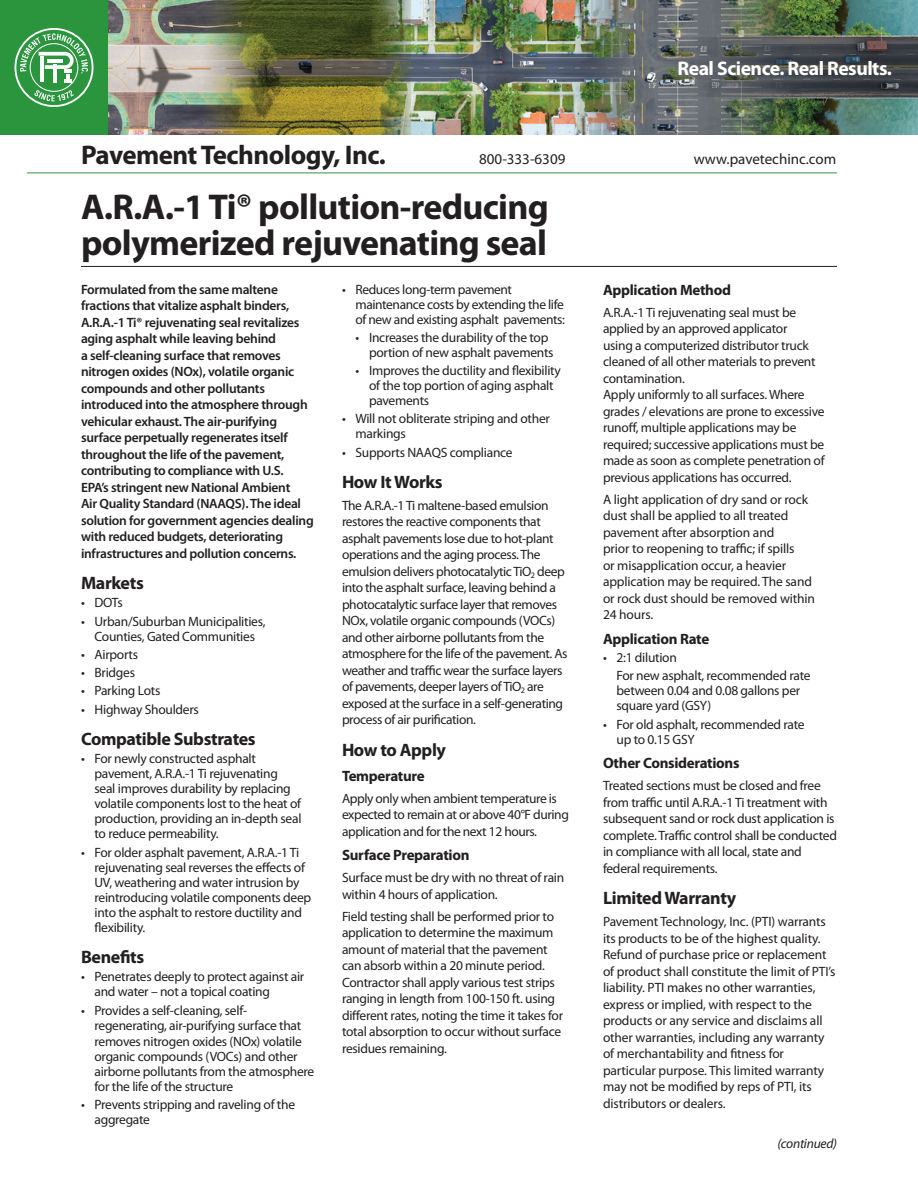
<style>
.page{position:relative;width:918px;height:1188px;background:#fff}
.page>*{position:absolute;margin:0;border:0;box-sizing:border-box;transform-origin:0 0}
.t1{font:700 36px/36px "Myriad Pro";letter-spacing:-.02em;color:#231f20}
.t2{font:700 27px "Myriad Pro";letter-spacing:-.02em;color:#231f20}
.t3{font:700 19.8px "Myriad Pro";letter-spacing:-.025em;color:#fff}
.Sub_1{font:700 18px "Myriad Pro";letter-spacing:-.02em;color:#231f20}
.Sub_2{font:700 15px "Myriad Pro";letter-spacing:-.02em;color:#231f20}
.t4{font:15px "Myriad Pro";color:#231f20}
.Text{font:13.5px/16.5px "Myriad Pro";letter-spacing:-.02em;color:#231f20}
.Bullet_text{font:13.5px/15px "Myriad Pro";letter-spacing:-.02em;color:#231f20}
.Intro_Text{font:600 13.5px/16.5px "Myriad Pro";letter-spacing:-.02em;color:#231f20}
.Bullet_2{font:13.5px/15px "Myriad Pro";letter-spacing:-.02em;color:#231f20}
.Text-2{font:italic 13.5px "Myriad Pro";letter-spacing:-.02em;color:#231f20}
</style>
<div class="page">
<img style="left:108px;top:0;width:810px;height:135px">
<div style="left:0;top:0;width:108px;height:135px;background:#2b953e"></div>
<svg style="left:15px;top:28px;width:78px;height:79px"></svg>
<hr style="left:40px;top:56px;width:4px;height:26px;background:#fff">
<hr style="left:27px;top:173px;width:810px;height:1px;background:#2b953e">
<svg style="left:645px;top:37px;width:273px;height:60px;background:#525558"></svg>
<hr style="left:81px;top:266px;width:756px;height:1px;background:#231f20">
<p class="t2" style="left:81px;top:137px;width:306px">Pavement Technology, Inc.</p>
<p class="t3" style="left:678px;top:55px;width:216px">Real Science. Real Results.</p>
<p class="t4" style="left:479px;top:149px;width:88px">800-333-6309</p>
<p class="t4" style="left:694px;top:149px;width:144px">www.pavetechinc.com</p>
<p class="t1" style="left:81px;top:188px;width:469px">A.R.A.-1 Ti® pollution-reducing polymerized rejuvenating seal</p>
<p class="Intro_Text" style="left:81px;top:281px;width:234px">Formulated from the same maltene fractions that vitalize asphalt binders, A.R.A.-1 Ti® rejuvenating seal revitalizes aging asphalt while leaving behind<br>a self-cleaning surface that removes nitrogen oxides (NOx), volatile organic compounds and other pollutants introduced into the atmosphere through vehicular exhaust. The air-purifying surface perpetually regenerates itself throughout the life of the pavement, contributing to compliance with U.S.<br>EPA’s stringent new National Ambient<br>Air Quality Standard (NAAQS). The ideal solution for government agencies dealing with reduced budgets, deteriorating infrastructures and pollution concerns.</p>
<p class="Sub_1" style="left:81px;top:571px;width:64px">Markets</p>
<p class="Bullet_text" style="left:81px;top:595px;width:43px">• DOTs</p>
<p class="Bullet_text" style="left:81px;top:613px;width:186px;text-align:center">• Urban/Suburban Municipalities,<br>Counties, Gated Communities</p>
<p class="Bullet_text" style="left:81px;top:647px;width:59px">• Airports</p>
<p class="Bullet_text" style="left:81px;top:665px;width:56px">• Bridges</p>
<p class="Bullet_text" style="left:81px;top:683px;width:81px">• Parking Lots</p>
<p class="Bullet_text" style="left:81px;top:701px;width:119px">• Highway Shoulders</p>
<p class="Sub_1" style="left:81px;top:727px;width:176px">Compatible Substrates</p>
<p class="Bullet_text" style="left:94px;top:751px;width:209px;text-indent:-14px">• For newly constructed asphalt pavement, A.R.A.-1 Ti rejuvenating seal improves durability by replacing volatile components lost to the heat of production, providing an in-depth seal to reduce permeability.</p>
<p class="Bullet_text" style="left:94px;top:844px;width:218px;text-indent:-14px">• For older asphalt pavement, A.R.A.-1 Ti rejuvenating seal reverses the effects of UV, weathering and water intrusion by reintroducing volatile components deep into the asphalt to restore ductility and flexibility.</p>
<p class="Sub_1" style="left:81px;top:945px;width:65px">Benefits</p>
<p class="Bullet_text" style="left:94px;top:969px;width:211px;text-indent:-14px">• Penetrates deeply to protect against air and water – not a topical coating</p>
<p class="Bullet_text" style="left:94px;top:1002px;width:208px;text-indent:-14px">• Provides a self-cleaning, self&shy;regenerating, air-purifying surface that</p>
<p class="Bullet_text" style="left:94px;top:1034px;width:221px">removes nitrogen oxides (NOx) volatile organic compounds (VOCs) and other airborne pollutants from the atmosphere for the life of the structure</p>
<p class="Bullet_text" style="left:94px;top:1097px;width:202px;text-indent:-14px">• Prevents stripping and raveling of the aggregate</p>
<p class="Bullet_text" style="left:356px;top:281px;width:211px;text-indent:-14px">• Reduces long-term pavement maintenance costs by extending the life of new and existing asphalt pavements:</p>
<p class="Bullet_2" style="left:369px;top:330px;width:186px;text-indent:-14px">• Increases the durability of the top portion of new asphalt pavements</p>
<p class="Bullet_2" style="left:369px;top:363px;width:193px;text-indent:-14px">• Improves the ductility and flexibility of the top portion of aging asphalt pavements</p>
<p class="Bullet_text" style="left:356px;top:411px;width:196px;text-indent:-14px">• Will not obliterate striping and other markings</p>
<p class="Bullet_text" style="left:342px;top:444px;width:172px">• Supports NAAQS compliance</p>
<p class="Sub_1" style="left:342px;top:470px;width:102px">How It Works</p>
<p class="Text" style="left:342px;top:497px;width:227px">The A.R.A.-1 Ti maltene-based emulsion restores the reactive components that asphalt pavements lose due to hot-plant operations and the aging process. The emulsion delivers photocatalytic TiO<sub>2</sub> deep into the asphalt surface, leaving behind a photocatalytic surface layer that removes NOx, volatile organic compounds (VOCs) and other airborne pollutants from the atmosphere for the life of the pavement. As weather and traffic wear the surface layers of pavements, deeper layers of TiO<sub>2</sub> are exposed at the surface in a self-generating process of air purification.</p>
<p class="Sub_1" style="left:342px;top:738px;width:106px">How to Apply</p>
<p class="Sub_2" style="left:342px;top:766px;width:84px">Temperature</p>
<p class="Text" style="left:342px;top:790px;width:228px">Apply only when ambient temperature is expected to remain at or above 40°F during application and for the next 12 hours.</p>
<p class="Sub_2" style="left:342px;top:846px;width:129px">Surface Preparation</p>
<p class="Text" style="left:342px;top:869px;width:224px">Surface must be dry with no threat of rain within 4 hours of application.</p>
<p class="Text" style="left:342px;top:908px;width:223px">Field testing shall be performed prior to application to determine the maximum amount of material that the pavement can absorb within a 20 minute period.<br>Contractor shall apply various test strips ranging in length from 100-150 ft. using different rates, noting the time it takes for total absorption to occur without surface residues remaining.</p>
<p class="Sub_2" style="left:603px;top:280px;width:130px">Application Method</p>
<p class="Text" style="left:603px;top:304px;width:223px">A.R.A.-1 Ti rejuvenating seal must be applied by an approved applicator<br>using a computerized distributor truck cleaned of all other materials to prevent contamination.<br>Apply uniformly to all surfaces. Where grades / elevations are prone to excessive runoff, multiple applications may be required; successive applications must be made as soon as complete penetration of previous applications has occurred.</p>
<p class="Text" style="left:603px;top:491px;width:214px">A light application of dry sand or rock dust shall be applied to all treated pavement after absorption and<br>prior to reopening to traffic; if spills<br>or misapplication occur, a heavier application may be required. The sand or rock dust should be removed within<br>24 hours.</p>
<p class="Sub_2" style="left:603px;top:629px;width:108px">Application Rate</p>
<p class="Bullet_text" style="left:603px;top:650px;width:75px">• 2:1 dilution</p>
<p class="Bullet_text" style="left:616px;top:668px;width:196px">For new asphalt, recommended rate between 0.04 and 0.08 gallons per square yard (GSY)</p>
<p class="Bullet_text" style="left:616px;top:716px;width:190px;text-indent:-14px">• For old asphalt, recommended rate up to 0.15 GSY</p>
<p class="Sub_2" style="left:603px;top:753px;width:138px">Other Considerations</p>
<p class="Text" style="left:603px;top:777px;width:235px">Treated sections must be closed and free from traffic until A.R.A.-1 Ti treatment with subsequent sand or rock dust application is complete. Traffic control shall be conducted in compliance with all local, state and federal requirements.</p>
<p class="Sub_1" style="left:603px;top:886px;width:135px">Limited Warranty</p>
<p class="Text" style="left:603px;top:913px;width:234px">Pavement Technology, Inc. (PTI) warrants its products to be of the highest quality.<br>Refund of purchase price or replacement of product shall constitute the limit of PTI’s liability. PTI makes no other warranties, express or implied, with respect to the products or any service and disclaims all other warranties, including any warranty of merchantability and fitness for particular purpose. This limited warranty may not be modified by reps of PTI, its distributors or dealers.</p>
<p class="Text-2" style="left:778px;top:1135px;width:61px">(continued)</p>
</div>
